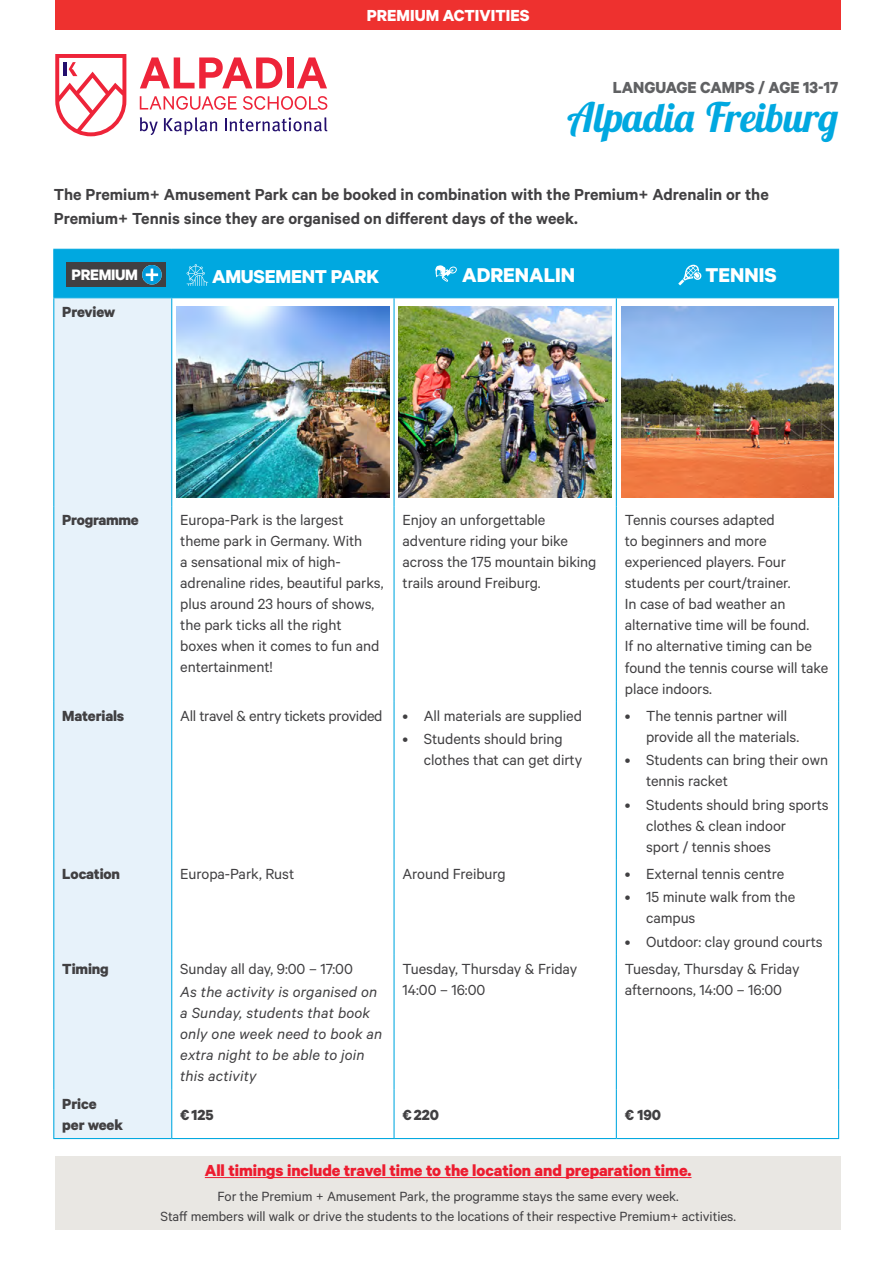
<style>
.page{position:relative;width:893px;height:1263px;background:#fff}
.page>*{position:absolute;margin:0;border:0;box-sizing:border-box;transform-origin:0 0}
.t1{font:italic 700 40.5px "Lobster Two";letter-spacing:-.01em;color:#00a8e0}
.t2{font:700 22.5px "Calibre";color:#fff}
.t3{font:700 21px "Calibre";letter-spacing:-.01em;color:#fff}
.t4{font:600 18px/24px "Calibre";color:#414042}
.t5{font:700 18px "Calibre";letter-spacing:-.005em;color:#ed1c2f}
.t6{font:700 18px "Calibre";color:#606163}
.t7{font:700 18px "Calibre";color:#fff}
.t8{font:700 16.95px "Calibre";letter-spacing:-.02em;color:#fff}
.t9{font:16.5px/21px "Calibre";letter-spacing:-.005em;color:#414042}
.t10{font:italic 16.5px/21px "Calibre";letter-spacing:.01em;color:#414042}
.t11{font:700 16.5px/21px "Calibre";letter-spacing:-.01em;color:#414042}
.t12{font:15px/20.1px "Calibre";letter-spacing:-.005em;color:#414042;text-align:center}
</style>
<div class="page">
<svg style="left:55px;top:54px;width:71px;height:82px"></svg>
<svg style="left:140px;top:117px;width:18px;height:18px"></svg>
<svg style="left:164px;top:117px;width:53px;height:18px"></svg>
<svg style="left:225px;top:117px;width:102px;height:14px"></svg>
<svg style="left:140px;top:57px;width:142px;height:31px"></svg>
<div style="left:287px;top:57px;width:6px;height:31px;background:#ee2439"></div>
<svg style="left:297px;top:57px;width:30px;height:31px"></svg>
<svg style="left:140px;top:96px;width:97px;height:14px"></svg>
<svg style="left:243px;top:96px;width:84px;height:14px"></svg>
<div style="left:55px;top:0;width:786px;height:29px;background:#ee312f"></div>
<div style="left:54px;top:298px;width:117px;height:840px;background:#e7f2fa"></div>
<hr style="left:53px;top:298px;width:1px;height:208px;background:#00a8e0">
<hr style="left:171px;top:298px;width:1px;height:208px;background:#00a8e0">
<hr style="left:393px;top:298px;width:2px;height:208px;background:#00a8e0">
<hr style="left:616px;top:298px;width:1px;height:208px;background:#00a8e0">
<hr style="left:838px;top:298px;width:1px;height:208px;background:#00a8e0">
<hr style="left:53px;top:506px;width:1px;height:196px;background:#00a8e0">
<hr style="left:171px;top:506px;width:1px;height:196px;background:#00a8e0">
<hr style="left:393px;top:506px;width:2px;height:196px;background:#00a8e0">
<hr style="left:616px;top:506px;width:1px;height:196px;background:#00a8e0">
<hr style="left:838px;top:506px;width:1px;height:196px;background:#00a8e0">
<hr style="left:53px;top:702px;width:1px;height:158px;background:#00a8e0">
<hr style="left:171px;top:702px;width:1px;height:158px;background:#00a8e0">
<hr style="left:393px;top:702px;width:2px;height:158px;background:#00a8e0">
<hr style="left:616px;top:702px;width:1px;height:158px;background:#00a8e0">
<hr style="left:838px;top:702px;width:1px;height:158px;background:#00a8e0">
<hr style="left:53px;top:860px;width:1px;height:95px;background:#00a8e0">
<hr style="left:171px;top:860px;width:1px;height:95px;background:#00a8e0">
<hr style="left:393px;top:860px;width:2px;height:95px;background:#00a8e0">
<hr style="left:616px;top:860px;width:1px;height:95px;background:#00a8e0">
<hr style="left:838px;top:860px;width:1px;height:95px;background:#00a8e0">
<hr style="left:53px;top:955px;width:1px;height:135px;background:#00a8e0">
<hr style="left:171px;top:955px;width:1px;height:135px;background:#00a8e0">
<hr style="left:393px;top:955px;width:2px;height:135px;background:#00a8e0">
<hr style="left:616px;top:955px;width:1px;height:135px;background:#00a8e0">
<hr style="left:838px;top:955px;width:1px;height:135px;background:#00a8e0">
<hr style="left:53px;top:1090px;width:1px;height:48px;background:#00a8e0">
<hr style="left:171px;top:1090px;width:1px;height:48px;background:#00a8e0">
<hr style="left:393px;top:1090px;width:2px;height:48px;background:#00a8e0">
<hr style="left:616px;top:1090px;width:1px;height:48px;background:#00a8e0">
<hr style="left:838px;top:1090px;width:1px;height:48px;background:#00a8e0">
<hr style="left:53px;top:1138px;width:119px;height:1px;background:#00a8e0">
<hr style="left:172px;top:1138px;width:222px;height:1px;background:#00a8e0">
<hr style="left:394px;top:1138px;width:222px;height:1px;background:#00a8e0">
<hr style="left:616px;top:1138px;width:223px;height:1px;background:#00a8e0">
<hr style="left:53px;top:249px;width:119px;height:1px;background:#00a8e0">
<hr style="left:53px;top:250px;width:1px;height:47px;background:#00a8e0">
<hr style="left:53px;top:297px;width:119px;height:1px;background:#00a8e0">
<svg style="left:54px;top:249px;width:785px;height:49px;background:#07a3d7"></svg>
<img style="left:177px;top:306px;width:212px;height:192px">
<img style="left:399px;top:306px;width:212px;height:192px">
<img style="left:621px;top:307px;width:213px;height:191px">
<div style="left:56px;top:1156px;width:785px;height:73px;background:#e9e7e3"></div>
<hr style="left:205px;top:1177px;width:486px;height:1px;background:#ed1c2f">
<p class="t7" style="left:367px;top:4px;width:164px">PREMIUM ACTIVITIES</p>
<p class="t6" style="left:613px;top:76px;width:227px">LANGUAGE CAMPS / AGE 13-17</p>
<h1 class="t1" style="left:569px;top:91px;width:271px">Alpadia Freiburg</h1>
<p class="t4" style="left:54px;top:182px;width:716px">The Premium+ Amusement Park can be booked in combination with the Premium+ Adrenalin or the<br>Premium+ Tennis since they are organised on different days of the week.</p>
<p class="t8" style="left:72px;top:264px;width:68px">PREMIUM</p>
<p class="t3" style="left:212px;top:264px;width:169px">AMUSEMENT PARK</p>
<h2 class="t2" style="left:462px;top:261px;width:115px">ADRENALIN</h2>
<h2 class="t2" style="left:705px;top:262px;width:73px">TENNIS</h2>
<p class="t11" style="left:62px;top:301px;width:55px">Preview</p>
<p class="t11" style="left:62px;top:509px;width:78px">Programme</p>
<p class="t9" style="left:180px;top:509px;width:205px">Europa-Park is the largest theme park in Germany. With<br>a sensational mix of high&shy;adrenaline rides, beautiful parks, plus around 23 hours of shows, the park ticks all the right<br>boxes when it comes to fun and entertainment!</p>
<p class="t9" style="left:403px;top:509px;width:195px">Enjoy an unforgettable adventure riding your bike across the 175 mountain biking trails around Freiburg.</p>
<p class="t9" style="left:625px;top:509px;width:205px">Tennis courses adapted<br>to beginners and more experienced players. Four students per court/trainer.<br>In case of bad weather an alternative time will be found.<br>If no alternative timing can be found the tennis course will take place indoors.</p>
<p class="t11" style="left:62px;top:705px;width:63px">Materials</p>
<p class="t9" style="left:180px;top:705px;width:403px">All travel &amp; entry tickets provided • All materials are supplied</p>
<p class="t9" style="left:424px;top:728px;width:160px;text-indent:-21px">• Students should bring clothes that can get dirty</p>
<p class="t9" style="left:646px;top:705px;width:155px;text-indent:-21px">• The tennis partner will provide all the materials.</p>
<p class="t9" style="left:646px;top:749px;width:183px;text-indent:-21px">• Students can bring their own tennis racket</p>
<p class="t9" style="left:646px;top:793px;width:184px;text-indent:-21px">• Students should bring sports clothes &amp; clean indoor<br>sport / tennis shoes</p>
<p class="t11" style="left:62px;top:863px;width:59px">Location</p>
<p class="t9" style="left:180px;top:863px;width:115px">Europa-Park, Rust</p>
<p class="t9" style="left:403px;top:863px;width:105px">Around Freiburg</p>
<p class="t9" style="left:625px;top:863px;width:161px">• External tennis centre</p>
<p class="t9" style="left:646px;top:886px;width:151px;text-indent:-21px">• 15 minute walk from the campus</p>
<p class="t9" style="left:625px;top:930px;width:199px">• Outdoor: clay ground courts</p>
<p class="t11" style="left:62px;top:958px;width:48px">Timing</p>
<p class="t9" style="left:180px;top:958px;width:174px">Sunday all day, 9:00 – 17:00</p>
<p class="t10" style="left:180px;top:981px;width:204px">As the activity is organised on a Sunday, students that book only one week need to book an extra night to be able to join this activity</p>
<p class="t9" style="left:403px;top:958px;width:176px">Tuesday, Thursday &amp; Friday<br>14:00 – 16:00</p>
<p class="t9" style="left:625px;top:958px;width:176px">Tuesday, Thursday &amp; Friday afternoons, 14:00 – 16:00</p>
<p class="t11" style="left:62px;top:1093px;width:62px">Price per week</p>
<p class="t11" style="left:180px;top:1103px;width:35px">€125</p>
<p class="t11" style="left:403px;top:1103px;width:38px">€220</p>
<p class="t11" style="left:625px;top:1103px;width:38px">€ 190</p>
<p class="t5" style="left:205px;top:1160px;width:488px">All timings include travel time to the location and preparation time.</p>
<p class="t12" style="left:160px;top:1185px;width:577px">For the Premium + Amusement Park, the programme stays the same every week.<br>Staff members will walk or drive the students to the locations of their respective Premium+ activities.</p>
</div>
